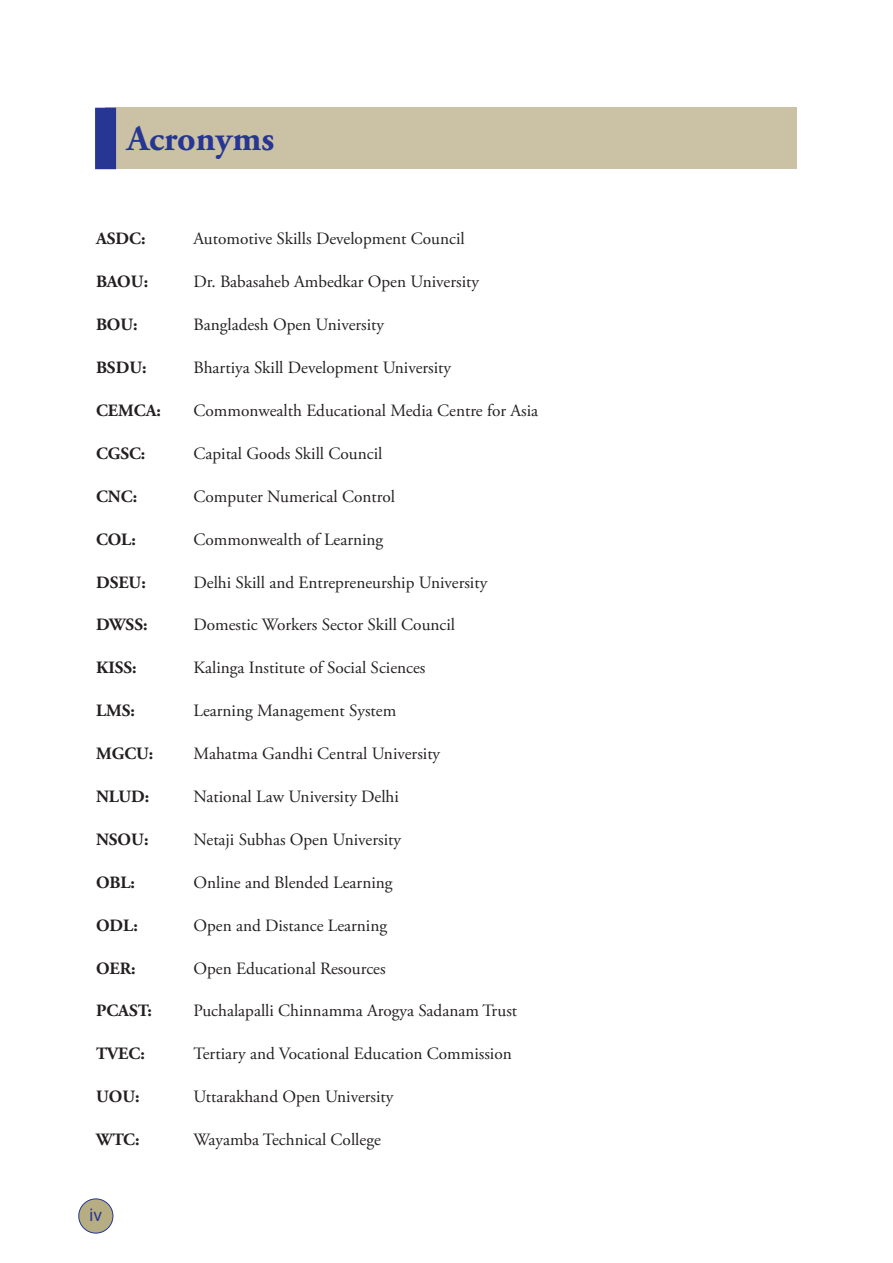
<style>
.page{position:relative;width:893px;height:1263px;background:#fff}
.page>*{position:absolute;margin:0;border:0;box-sizing:border-box;transform-origin:0 0}
.t1{font:700 36px "Adobe Garamond Pro";color:#263692}
.t2{font:17.25px "Adobe Garamond Pro";color:#231f20}
.t3{font:700 17.25px "Adobe Garamond Pro";color:#231f20}
.t4{font:17.25px "Arial";color:#263692}
</style>
<div class="page">
<div style="left:106px;top:108px;width:691px;height:61px;background:#cbc1a4"></div>
<div style="left:95px;top:108px;width:21px;height:61px;background:#263692"></div>
<div style="left:79px;top:1199px;width:34px;height:34px;background:#b7ad83;border-radius:50%"></div>
<div style="left:78px;top:1198px;width:35px;height:35px;border:1px solid #263692;border-radius:50%"></div>
<h1 class="t1" style="left:127px;top:117px;width:149px">Acronyms</h1>
<p class="t3" style="left:96px;top:229px;width:51px">ASDC:</p>
<p class="t2" style="left:193px;top:229px;width:273px">Automotive Skills Development Council</p>
<p class="t3" style="left:96px;top:272px;width:54px">BAOU:</p>
<p class="t2" style="left:193px;top:271px;width:287px">Dr. Babasaheb Ambedkar Open University</p>
<p class="t3" style="left:96px;top:315px;width:43px">BOU:</p>
<p class="t2" style="left:193px;top:314px;width:192px">Bangladesh Open University</p>
<p class="t3" style="left:96px;top:358px;width:52px">BSDU:</p>
<p class="t2" style="left:193px;top:357px;width:259px">Bhartiya Skill Development University</p>
<p class="t3" style="left:96px;top:400px;width:66px">CEMCA:</p>
<p class="t2" style="left:193px;top:400px;width:346px">Commonwealth Educational Media Centre for Asia</p>
<p class="t3" style="left:96px;top:443px;width:51px">CGSC:</p>
<p class="t2" style="left:193px;top:443px;width:190px">Capital Goods Skill Council</p>
<p class="t3" style="left:96px;top:486px;width:43px">CNC:</p>
<p class="t2" style="left:193px;top:486px;width:203px">Computer Numerical Control</p>
<p class="t3" style="left:96px;top:529px;width:41px">COL:</p>
<p class="t2" style="left:193px;top:529px;width:191px">Commonwealth of Learning</p>
<p class="t3" style="left:96px;top:572px;width:51px">DSEU:</p>
<p class="t2" style="left:193px;top:572px;width:295px">Delhi Skill and Entrepreneurship University</p>
<p class="t3" style="left:96px;top:615px;width:53px">DWSS:</p>
<p class="t2" style="left:193px;top:615px;width:263px">Domestic Workers Sector Skill Council</p>
<p class="t3" style="left:96px;top:658px;width:42px">KISS:</p>
<p class="t2" style="left:193px;top:657px;width:234px">Kalinga Institute of Social Sciences</p>
<p class="t3" style="left:96px;top:701px;width:40px">LMS:</p>
<p class="t2" style="left:193px;top:700px;width:204px">Learning Management System</p>
<p class="t3" style="left:96px;top:743px;width:59px">MGCU:</p>
<p class="t2" style="left:193px;top:743px;width:248px">Mahatma Gandhi Central University</p>
<p class="t3" style="left:96px;top:786px;width:55px">NLUD:</p>
<p class="t2" style="left:193px;top:786px;width:207px">National Law University Delhi</p>
<p class="t3" style="left:96px;top:829px;width:54px">NSOU:</p>
<p class="t2" style="left:193px;top:829px;width:209px">Netaji Subhas Open University</p>
<p class="t3" style="left:96px;top:872px;width:41px">OBL:</p>
<p class="t2" style="left:193px;top:872px;width:201px">Online and Blended Learning</p>
<p class="t3" style="left:96px;top:915px;width:43px">ODL:</p>
<p class="t2" style="left:193px;top:915px;width:195px">Open and Distance Learning</p>
<p class="t3" style="left:96px;top:958px;width:41px">OER:</p>
<p class="t2" style="left:193px;top:958px;width:194px">Open Educational Resources</p>
<p class="t3" style="left:96px;top:1001px;width:57px">PCAST:</p>
<p class="t2" style="left:193px;top:1000px;width:325px">Puchalapalli Chinnamma Arogya Sadanam Trust</p>
<p class="t3" style="left:96px;top:1044px;width:50px">TVEC:</p>
<p class="t2" style="left:193px;top:1043px;width:320px">Tertiary and Vocational Education Commission</p>
<p class="t3" style="left:96px;top:1087px;width:45px">UOU:</p>
<p class="t2" style="left:193px;top:1086px;width:201px">Uttarakhand Open University</p>
<p class="t3" style="left:96px;top:1129px;width:45px">WTC:</p>
<p class="t2" style="left:193px;top:1129px;width:189px">Wayamba Technical College</p>
<p class="t4" style="left:90px;top:1204px;width:14px">iv</p>
</div>
